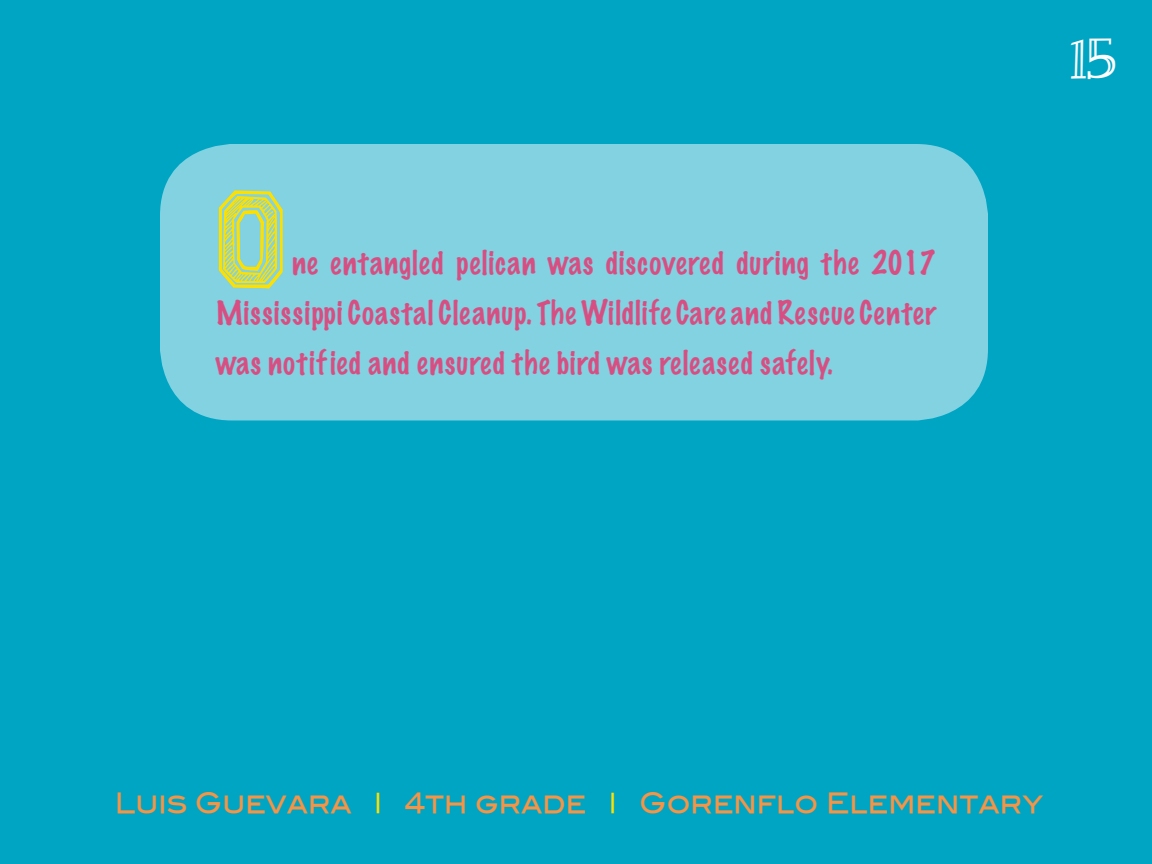
<style>
.page{position:relative;width:1152px;height:864px;background:#00a5c4}
.page>*{position:absolute;margin:0;border:0;box-sizing:border-box;transform-origin:0 0}
.t1{font:126.4px "Sketch College";color:#fee000;scale:.87 1}
.t2{font:50px "Janda Curlygirl Serif";color:#fff}
.t3{font:100 30px/50px "Marker Felt";letter-spacing:.04em;color:#d74f82;text-align:justify;scale:.95 1}
.t4{font:28px "Blair Md ITCTT Medium";color:#f79344;scale:.9 1}
.s1{color:#fee000}
</style>
<div class="page">
<div style="left:160px;top:144px;width:828px;height:276px;background:#82d2e2;border-radius:72px"></div>
<h1 class="t1" style="left:216px;top:184px;width:82px">O</h1>
<p class="t3" style="left:216px;top:237px;width:759px;text-indent:76px">ne entangled pelican was discovered during the 2017<br>Mississippi Coastal Cleanup. The Wildlife Care and Rescue Center was notified and ensured the bird was released safely.</p>
<h2 class="t2" style="left:1070px;top:33px;width:47px">15</h2>
<p class="t4" style="left:115px;top:780px;width:1033px">Luis Guevara <span class="s1">|</span> 4th grade <span class="s1">|</span> Gorenflo Elementary</p>
</div>
